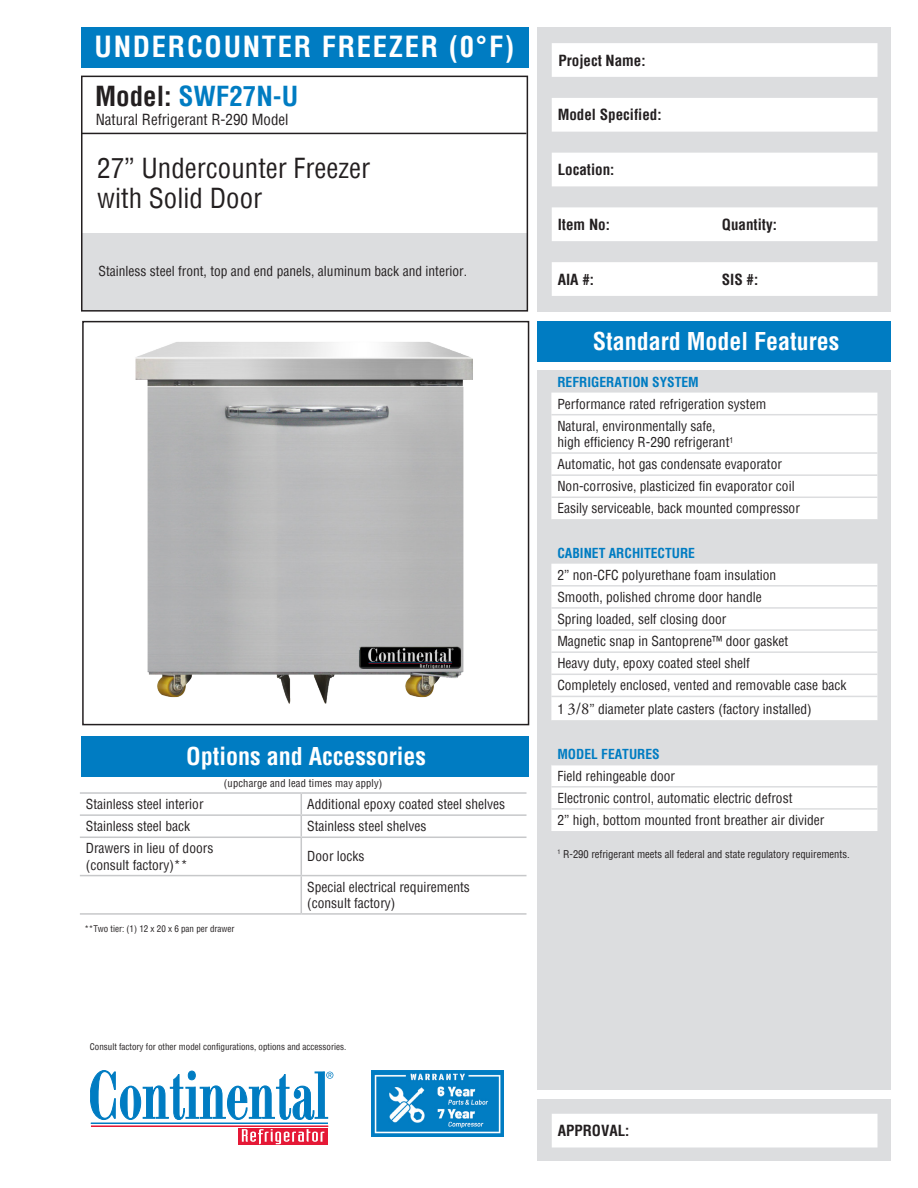
<style>
.page{position:relative;width:918px;height:1188px;background:#fff}
.page>*{position:absolute;margin:0;border:0;box-sizing:border-box;transform-origin:0 0}
.t1{font:700 condensed 28.5px "Helvetica";letter-spacing:.06em;color:#fff}
.t2{font:condensed 27px "Helvetica";color:#231f20}
.t3{font:700 condensed 27px "Helvetica";color:#007cc2}
.t4{font:700 condensed 24px "Helvetica";color:#fff}
.t5{font:700 condensed 15px "Helvetica";color:#231f20}
.t6{font:condensed 15px "Helvetica";color:#231f20}
.t7{font:condensed 13.5px "Helvetica";color:#231f20}
.t8{font:700 condensed 13.5px "Helvetica";color:#007cc2}
.t9{font:condensed 10.5px "Helvetica";color:#231f20}
.t10{font:condensed 9px "Helvetica";color:#231f20}
.s1{color:#231f20}
.s2{font-family:"Adobe Garamond Pro";font-stretch:normal;font-size:16.5px}
</style>
<div class="page">
<div style="left:538px;top:1099px;width:353px;height:62px;background:#dcdddf"></div>
<div style="left:81px;top:233px;width:446px;height:77px;background:#dcdddf"></div>
<div style="left:538px;top:321px;width:353px;height:40px;background:#007cc2"></div>
<div style="left:538px;top:370px;width:353px;height:720px;background:#dcdddf"></div>
<div style="left:538px;top:27px;width:353px;height:285px;background:#dcdddf"></div>
<hr style="left:91px;top:1123px;width:237px;height:1px;background:#007cc2">
<hr style="left:91px;top:1126px;width:237px;height:1px;background:#e51836">
<svg style="left:238px;top:1128px;width:90px;height:17px"></svg>
<svg style="left:242px;top:1129px;width:82px;height:15px"></svg>
<svg style="left:90px;top:1070px;width:243px;height:50px"></svg>
<svg style="left:552px;top:43px;width:326px;height:253px;fill:#fff"></svg>
<div style="left:81px;top:76px;width:447px;height:236px;border:2px solid #231f20"></div>
<div style="left:81px;top:27px;width:447px;height:40px;background:#007cc2"></div>
<div style="left:552px;top:1114px;width:326px;height:34px;background:#fff"></div>
<div style="left:81px;top:736px;width:447px;height:40px;background:#007cc2"></div>
<hr style="left:81px;top:133px;width:445px;height:1px;background:#231f20">
<img style="left:371px;top:1070px;width:133px;height:67px">
<div style="left:82px;top:321px;width:447px;height:404px;border:2px solid #231f20"></div>
<div style="left:551px;top:393px;width:326px;height:81px;background:#fff"></div>
<svg style="left:551px;top:476px;width:326px;height:355px;fill:#fff"></svg>
<svg style="left:551px;top:519px;width:326px;height:224px;fill:#fff"></svg>
<hr style="left:551px;top:452px;width:326px;height:2px;background:#dcdddf">
<hr style="left:551px;top:497px;width:326px;height:1px;background:#dcdddf">
<hr style="left:551px;top:585px;width:326px;height:2px;background:#dcdddf">
<hr style="left:551px;top:607px;width:326px;height:2px;background:#dcdddf">
<hr style="left:551px;top:629px;width:326px;height:2px;background:#dcdddf">
<hr style="left:551px;top:651px;width:326px;height:2px;background:#dcdddf">
<hr style="left:551px;top:674px;width:326px;height:1px;background:#dcdddf">
<hr style="left:551px;top:696px;width:326px;height:1px;background:#dcdddf">
<hr style="left:551px;top:808px;width:326px;height:2px;background:#dcdddf">
<hr style="left:551px;top:414px;width:326px;height:1px;background:#dcdddf">
<hr style="left:551px;top:764px;width:326px;height:1px;background:#dcdddf">
<hr style="left:551px;top:786px;width:326px;height:2px;background:#dcdddf">
<img style="left:135px;top:342px;width:338px;height:362px">
<hr style="left:80px;top:792px;width:221px;height:2px;background:#c7c8ca">
<hr style="left:301px;top:792px;width:225px;height:2px;background:#c7c8ca">
<hr style="left:80px;top:814px;width:221px;height:2px;background:#c7c8ca">
<hr style="left:301px;top:814px;width:225px;height:2px;background:#c7c8ca">
<svg style="left:301px;top:794px;width:1px;height:43px"></svg>
<hr style="left:80px;top:837px;width:221px;height:1px;background:#c7c8ca">
<hr style="left:301px;top:837px;width:225px;height:1px;background:#c7c8ca">
<hr style="left:301px;top:838px;width:1px;height:37px;background:#c7c8ca">
<hr style="left:80px;top:875px;width:221px;height:1px;background:#c7c8ca">
<hr style="left:301px;top:875px;width:225px;height:1px;background:#c7c8ca">
<hr style="left:301px;top:876px;width:1px;height:37px;background:#c7c8ca">
<hr style="left:80px;top:913px;width:221px;height:2px;background:#c7c8ca">
<hr style="left:301px;top:913px;width:225px;height:2px;background:#c7c8ca">
<h1 class="t1" style="left:95px;top:28px;width:421px">UNDERCOUNTER FREEZER (0°F)</h1>
<p class="t3" style="left:95px;top:78px;width:205px"><span class="s1">Model:</span> SWF27N-U</p>
<p class="t6" style="left:96px;top:109px;width:194px">Natural Refrigerant R-290 Model</p>
<p class="t2" style="left:97px;top:150px;width:274px">27” Undercounter Freezer</p>
<p class="t2" style="left:97px;top:180px;width:166px">with Solid Door</p>
<p class="t7" style="left:99px;top:263px;width:370px">Stainless steel front, top and end panels, aluminum back and interior.</p>
<h3 class="t4" style="left:186px;top:740px;width:241px">Options and Accessories</h3>
<p class="t9" style="left:224px;top:776px;width:160px">(upcharge and lead times may apply)</p>
<p class="t7" style="left:86px;top:795px;width:119px">Stainless steel interior</p>
<p class="t7" style="left:307px;top:795px;width:199px">Additional epoxy coated steel shelves</p>
<p class="t7" style="left:86px;top:818px;width:106px">Stainless steel back</p>
<p class="t7" style="left:307px;top:818px;width:121px">Stainless steel shelves</p>
<p class="t7" style="left:86px;top:840px;width:129px">Drawers in lieu of doors</p>
<p class="t7" style="left:86px;top:856px;width:103px">(consult factory)**</p>
<p class="t7" style="left:307px;top:848px;width:59px">Door locks</p>
<p class="t7" style="left:307px;top:878px;width:164px">Special electrical requirements</p>
<p class="t7" style="left:307px;top:894px;width:90px">(consult factory)</p>
<p class="t10" style="left:84px;top:923px;width:152px">**Two tier: (1) 12 x 20 x 6 pan per drawer</p>
<p class="t10" style="left:90px;top:1041px;width:258px">Consult factory for other model configurations, options and accessories.</p>
<p class="t5" style="left:559px;top:50px;width:89px">Project Name:</p>
<p class="t5" style="left:558px;top:105px;width:105px">Model Specified:</p>
<p class="t5" style="left:558px;top:160px;width:58px">Location:</p>
<p class="t5" style="left:558px;top:215px;width:54px">Item No:</p>
<p class="t5" style="left:722px;top:215px;width:57px">Quantity:</p>
<p class="t5" style="left:558px;top:269px;width:38px">AIA #:</p>
<p class="t5" style="left:722px;top:269px;width:38px">SIS #:</p>
<h3 class="t4" style="left:593px;top:325px;width:248px">Standard Model Features</h3>
<p class="t8" style="left:557px;top:373px;width:143px">REFRIGERATION SYSTEM</p>
<p class="t7" style="left:557px;top:395px;width:210px">Performance rated refrigeration system</p>
<p class="t7" style="left:557px;top:417px;width:160px">Natural, environmentally safe,</p>
<p class="t7" style="left:557px;top:433px;width:177px">high efficiency R-290 refrigerant<sup>1</sup></p>
<p class="t7" style="left:557px;top:455px;width:226px">Automatic, hot gas condensate evaporator</p>
<p class="t7" style="left:557px;top:478px;width:239px">Non-corrosive, plasticized fin evaporator coil</p>
<p class="t7" style="left:557px;top:500px;width:244px">Easily serviceable, back mounted compressor</p>
<p class="t8" style="left:557px;top:544px;width:139px">CABINET ARCHITECTURE</p>
<p class="t7" style="left:557px;top:566px;width:220px">2” non-CFC polyurethane foam insulation</p>
<p class="t7" style="left:557px;top:588px;width:206px">Smooth, polished chrome door handle</p>
<p class="t7" style="left:557px;top:610px;width:171px">Spring loaded, self closing door</p>
<p class="t7" style="left:557px;top:633px;width:232px">Magnetic snap in Santoprene™ door gasket</p>
<p class="t7" style="left:557px;top:655px;width:194px">Heavy duty, epoxy coated steel shelf</p>
<p class="t7" style="left:557px;top:677px;width:290px">Completely enclosed, vented and removable case back</p>
<p class="t7" style="left:557px;top:701px;width:256px">1 <span class="s2">3/8</span>” diameter plate casters (factory installed)</p>
<p class="t8" style="left:557px;top:745px;width:104px">MODEL FEATURES</p>
<p class="t7" style="left:557px;top:767px;width:119px">Field rehingeable door</p>
<p class="t7" style="left:557px;top:789px;width:237px">Electronic control, automatic electric defrost</p>
<p class="t7" style="left:557px;top:811px;width:268px">2” high, bottom mounted front breather air divider</p>
<p class="t9" style="left:557px;top:847px;width:294px"><sup>1</sup> R-290 refrigerant meets all federal and state regulatory requirements.</p>
<p class="t5" style="left:558px;top:1121px;width:73px">APPROVAL:</p>
</div>
